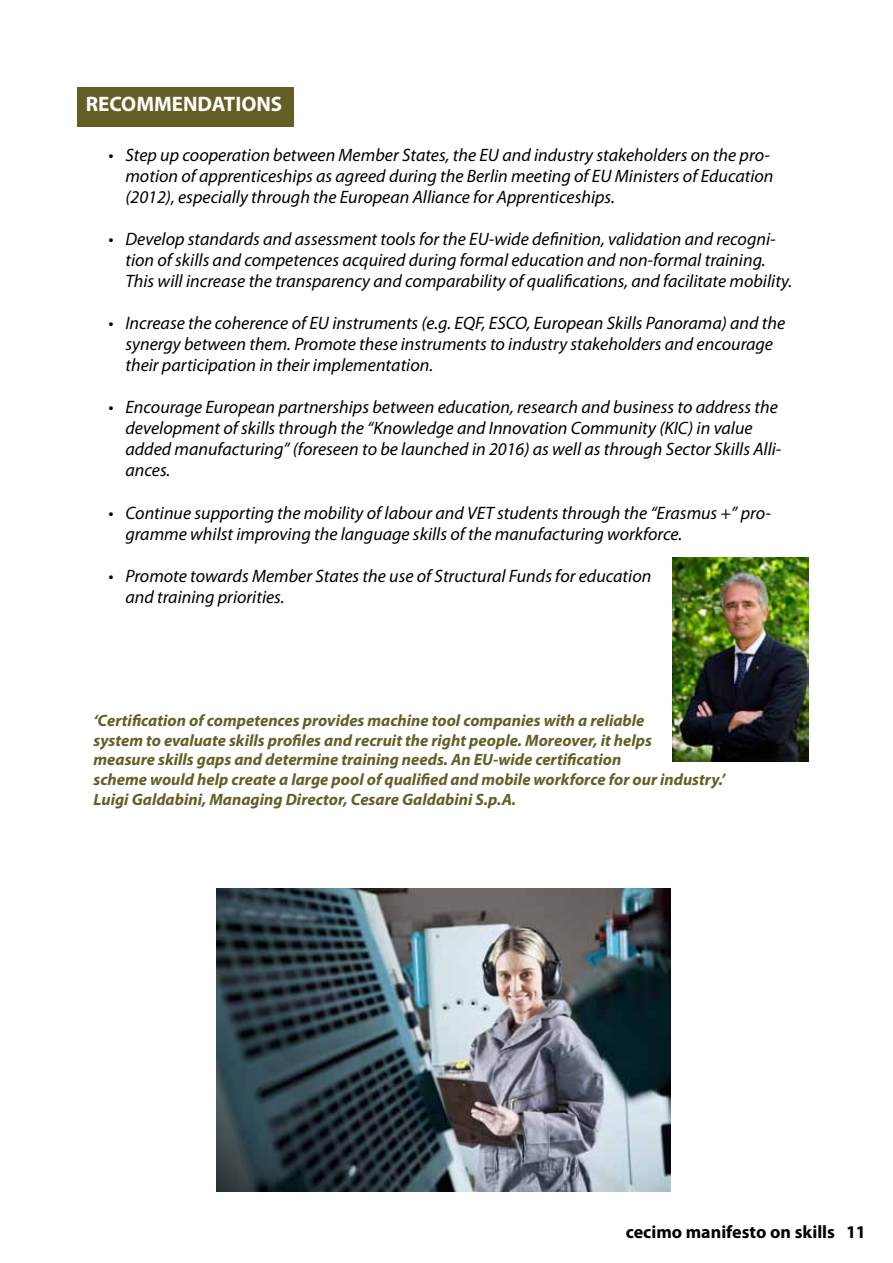
<style>
.page{position:relative;width:893px;height:1263px;background:#fff}
.page>*{position:absolute;margin:0;border:0;box-sizing:border-box;transform-origin:0 0}
.t1{font:700 21px "Myriad Pro";color:#fff}
.t2{font:italic 18px/21px "Myriad Pro";color:#000}
.t3{font:700 18px "Myriad Pro";color:#000}
.t4{font:italic 700 16.5px/19.8px "Myriad Pro";color:#645f26}
</style>
<div class="page">
<div style="left:77px;top:87px;width:217px;height:39px;background:#645f26"></div>
<img style="left:217px;top:889px;width:454px;height:302px">
<img style="left:673px;top:557px;width:136px;height:204px">
<p class="t1" style="left:86px;top:90px;width:198px">RECOMMENDATIONS</p>
<p class="t2" style="left:125px;top:144px;width:650px;text-indent:-17px">• Step up cooperation between Member States, the EU and industry stakeholders on the pro&shy;motion of apprenticeships as agreed during the Berlin meeting of EU Ministers of Education (2012), especially through the European Alliance for Apprenticeships.</p>
<p class="t2" style="left:125px;top:228px;width:668px;text-indent:-17px">• Develop standards and assessment tools for the EU-wide definition, validation and recogni&shy;tion ofskills and competences acquired during formal education and non-formal training.<br>This will increase the transparency and comparability of qualifications, and facilitate mobility.</p>
<p class="t2" style="left:125px;top:312px;width:661px;text-indent:-17px">• Increase the coherence of EU instruments (e.g. EQF, ESCO, European Skills Panorama) and the synergy between them. Promote these instruments to industry stakeholders and encourage their participation in their implementation.</p>
<p class="t2" style="left:125px;top:397px;width:657px;text-indent:-17px">• Encourage European partnerships between education, research and business to address the development ofskills through the “Knowledge and Innovation Community (KIC) in value added manufacturing” (foreseen to be launched in 2016) as well as through Sector Skills Alli&shy;ances.</p>
<p class="t2" style="left:125px;top:502px;width:647px;text-indent:-17px">• Continue supporting the mobility of labour and VET students through the “Erasmus +” pro&shy;gramme whilst improving the language skills of the manufacturing workforce.</p>
<p class="t2" style="left:125px;top:565px;width:527px;text-indent:-17px">• Promote towards Member States the use of Structural Funds for education and training priorities.</p>
<p class="t4" style="left:94px;top:710px;width:633px">‘Certification of competences provides machine tool companies with a reliable<br>system to evaluate skills profiles and recruit the right people. Moreover, it helps<br>measure skills gaps and determine training needs. An EU-wide certification<br>scheme would help create a large pool of qualified and mobile workforce for our industry.’ Luigi Galdabini, Managing Director, Cesare Galdabini S.p.A.</p>
<p class="t3" style="left:626px;top:1220px;width:242px">cecimo manifesto on skills 11</p>
</div>
